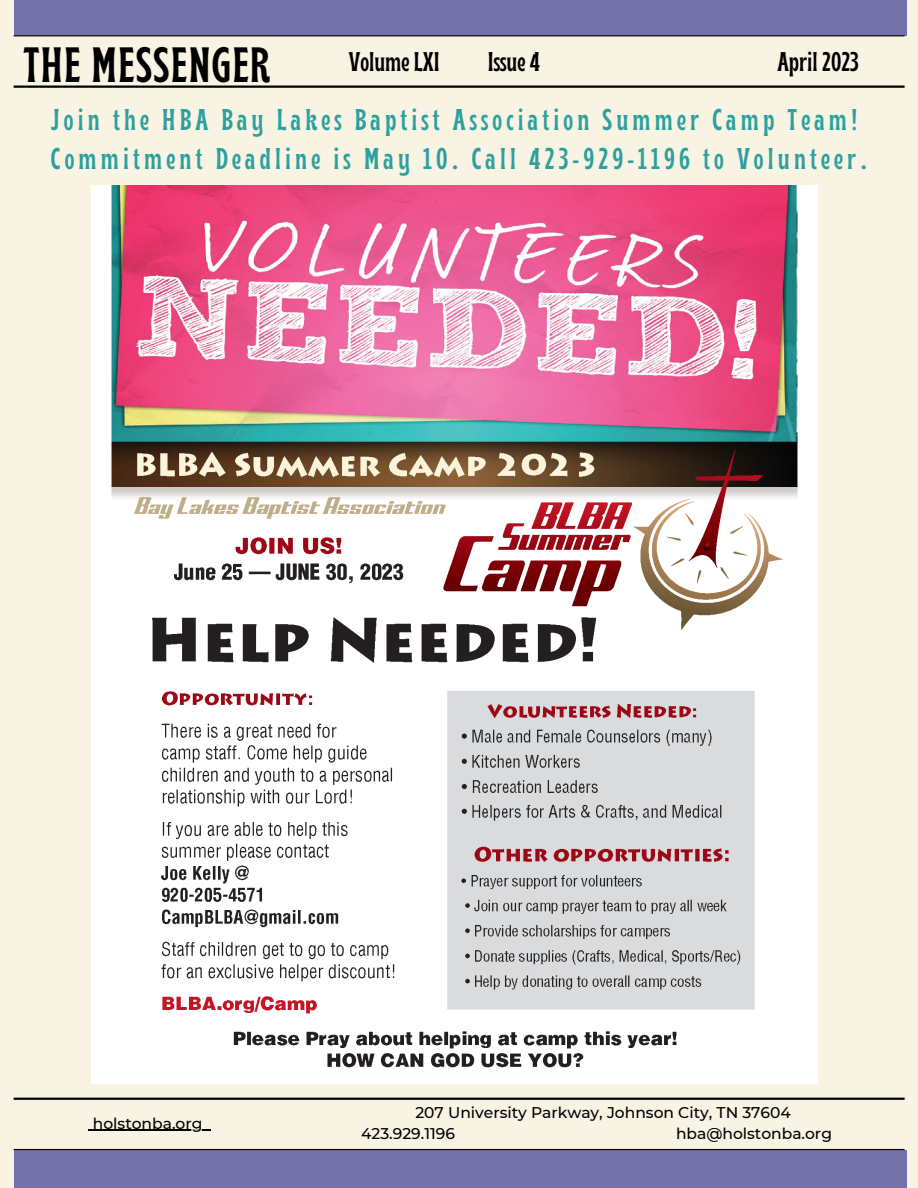
<style>
.page{position:relative;width:918px;height:1188px;background:#f8f3e2}
.page>*{position:absolute;margin:0;border:0;box-sizing:border-box;transform-origin:0 0}
.t1{font:700 condensed 49.5px "Brice";letter-spacing:.025em;color:#000}
.t2{font:700 condensed 30px/39px "Brice";letter-spacing:.14em;color:#2ca09f}
.t3{font:700 condensed 27px "Brice";color:#000}
.t4{font:500 15.45px/21.3px "Montserrat";color:#000}
</style>
<div class="page">
<hr style="left:14px;top:86px;width:891px;height:2px;background:#000">
<div style="left:14px;top:1150px;width:892px;height:38px;background:#7272a9"></div>
<hr style="left:14px;top:1149px;width:891px;height:1px;background:#000">
<div style="left:14px;top:0;width:892px;height:35px;background:#7272a9"></div>
<hr style="left:14px;top:35px;width:891px;height:1px;background:#000">
<hr style="left:14px;top:1098px;width:891px;height:2px;background:#000">
<img style="left:92px;top:185px;width:725px;height:898px">
<hr style="left:93px;top:1130px;width:109px;height:1px;background:#000">
<h1 class="t1" style="left:24px;top:44px;width:248px">THE MESSENGER</h1>
<p class="t3" style="left:349px;top:51px;width:92px">Volume LXI</p>
<p class="t3" style="left:488px;top:51px;width:53px">Issue 4</p>
<p class="t3" style="left:777px;top:51px;width:83px">April 2023</p>
<p class="t2" style="left:51px;top:103px;width:818px">Join the HBA Bay Lakes Baptist Association Summer Camp Team!<br>Commitment Deadline is May 10. Call 423-929-1196 to Volunteer.</p>
<p class="t4" style="left:93px;top:1112px;width:111px">holstonba.org</p>
<p class="t4" style="left:361px;top:1102px;width:431px;text-indent:54px">207 University Parkway, Johnson City, TN 37604<br>423.929.1196</p>
<p class="t4" style="left:676px;top:1123px;width:158px">hba@holstonba.org</p>
</div>
